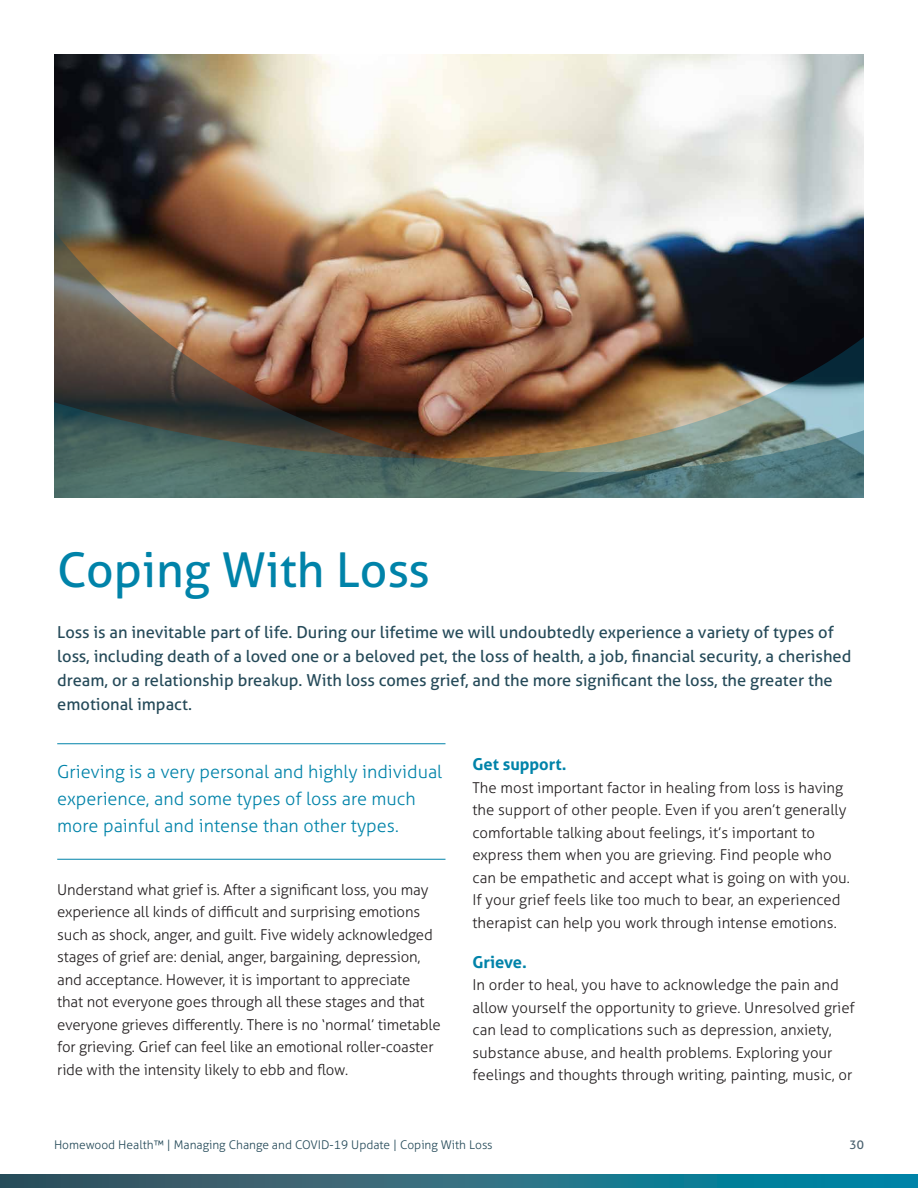
<style>
.page{position:relative;width:918px;height:1188px;background:#fff}
.page>*{position:absolute;margin:0;border:0;box-sizing:border-box;transform-origin:0 0}
.Heading_H1{font:48px "Aller";color:#0083a9}
.Call_out{font:300 18px/27px "Aller";color:#0083a9}
.Intro_Body_P{font:16.5px/24px "Aller";color:#254a59}
.t1{font:700 16.5px "Aller";color:#0083a9}
.Body_text_P{font:300 15px/22.5px "Aller";letter-spacing:-.01em;color:#231f20}
.t2{font:300 12px "Aller";color:#254a59}
.t3{font:12px "Aller";color:#4b6270}
</style>
<div class="page">
<svg style="left:0;top:1174px;width:918px;height:14px;background:#246d81"></svg>
<hr style="left:57px;top:743px;width:388px;height:1px;background:#0083a9">
<hr style="left:57px;top:859px;width:388px;height:1px;background:#0083a9">
<img style="left:54px;top:54px;width:810px;height:177px">
<img style="left:54px;top:231px;width:810px;height:106px">
<img style="left:54px;top:337px;width:810px;height:161px">
<h1 class="Heading_H1" style="left:57px;top:541px;width:374px">Coping With Loss</h1>
<p class="Intro_Body_P" style="left:57px;top:620px;width:796px">Loss is an inevitable part of life. During our lifetime we will undoubtedly experience a variety of types of loss, including death of a loved one or a beloved pet, the loss of health, a job, financial security, a cherished dream, or a relationship breakup. With loss comes grief, and the more significant the loss, the greater the emotional impact.</p>
<p class="Call_out" style="left:57px;top:758px;width:387px">Grieving is a very personal and highly individual experience, and some types of loss are much more painful and intense than other types.</p>
<p class="Body_text_P" style="left:57px;top:878px;width:385px">Understand what grief is. After a significant loss, you may experience all kinds of difficult and surprising emotions such as shock, anger, and guilt. Five widely acknowledged stages of grief are: denial, anger, bargaining, depression, and acceptance. However, it is important to appreciate<br>that not everyone goes through all these stages and that everyone grieves differently. There is no ‘normal’ timetable for grieving. Grief can feel like an emotional roller-coaster ride with the intensity likely to ebb and flow.</p>
<p class="t1" style="left:472px;top:754px;width:96px">Get support.</p>
<p class="Body_text_P" style="left:472px;top:776px;width:379px">The most important factor in healing from loss is having the support of other people. Even if you aren’t generally comfortable talking about feelings, it’s important to express them when you are grieving. Find people who can be empathetic and accept what is going on with you.<br>If your grief feels like too much to bear, an experienced therapist can help you work through intense emotions.</p>
<p class="t1" style="left:472px;top:952px;width:56px">Grieve.</p>
<p class="Body_text_P" style="left:472px;top:974px;width:384px">In order to heal, you have to acknowledge the pain and allow yourself the opportunity to grieve. Unresolved grief can lead to complications such as depression, anxiety, substance abuse, and health problems. Exploring your feelings and thoughts through writing, painting, music, or</p>
<p class="t2" style="left:54px;top:1138px;width:440px">Homewood Health™ | Managing Change and COVID-19 Update | Coping With Loss</p>
<p class="t3" style="left:850px;top:1138px;width:16px">30</p>
</div>
